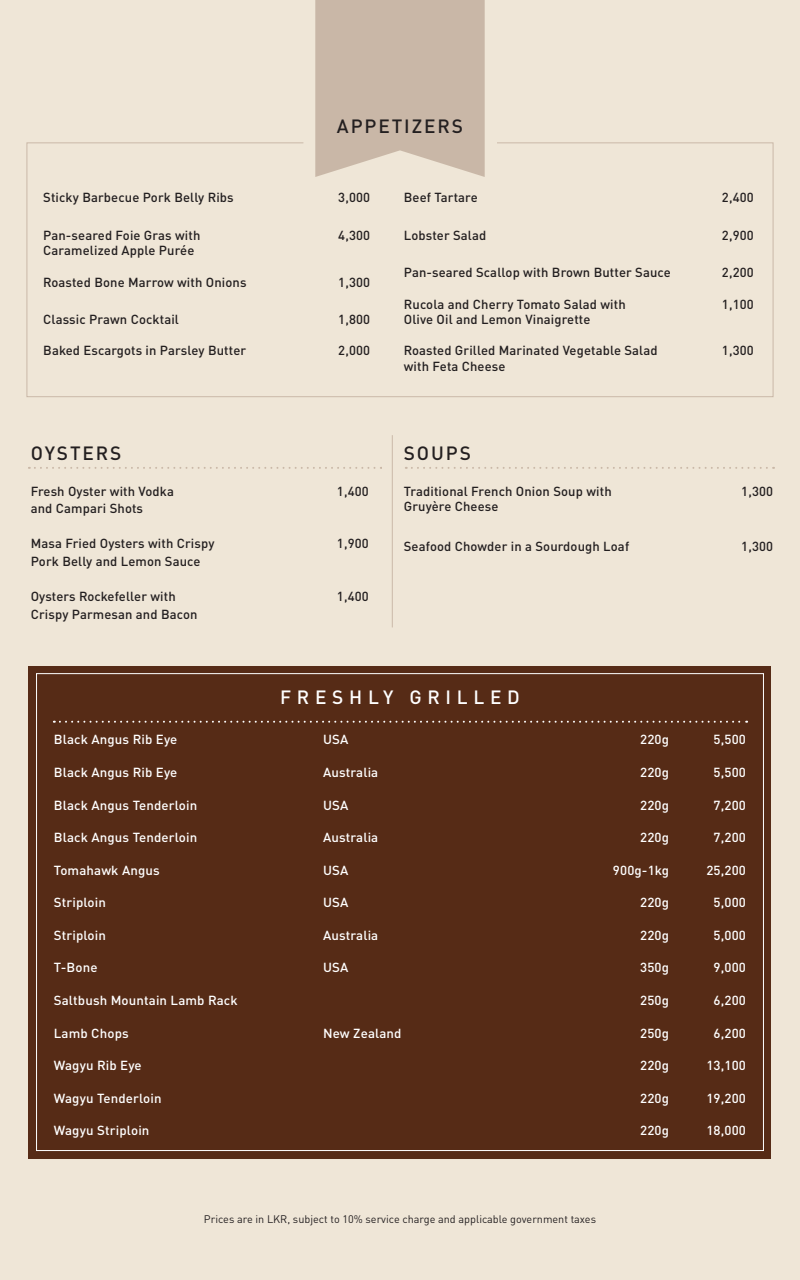
<style>
.page{position:relative;width:800px;height:1280px;background:#efe6d7}
.page>*{position:absolute;margin:0;border:0;box-sizing:border-box;transform-origin:0 0}
.t1{font:500 19px "DIN Pro";letter-spacing:.1em;color:#231f20}
.t2{font:500 19px "DIN Pro";letter-spacing:.3em;color:#fff}
.t3{font:500 13px "DIN Pro";letter-spacing:.01em;color:#231f20}
.t4{font:500 13px "DIN Pro";letter-spacing:.01em;color:#fff}
.t5{font:10.9px "DIN Pro";color:#231f20}
</style>
<div class="page">
<svg style="left:26px;top:142px;width:748px;height:255px"></svg>
<svg style="left:315px;top:0;width:170px;height:177px;background:#cbbaaa"></svg>
<svg style="left:29px;top:467px;width:353px;height:2px"></svg>
<svg style="left:406px;top:467px;width:368px;height:2px"></svg>
<hr style="left:392px;top:435px;width:1px;height:192px;background:#562b16">
<div style="left:29px;top:666px;width:742px;height:492px;background:#562b16"></div>
<svg style="left:54px;top:721px;width:693px;height:2px"></svg>
<h1 class="t1" style="left:337px;top:111px;width:128px">APPETIZERS</h1>
<p class="t3" style="left:43px;top:187px;width:192px">Sticky Barbecue Pork Belly Ribs</p>
<p class="t3" style="left:338px;top:187px;width:33px">3,000</p>
<p class="t3" style="left:43px;top:225px;width:159px">Pan-seared Foie Gras with</p>
<p class="t3" style="left:338px;top:225px;width:33px">4,300</p>
<p class="t3" style="left:43px;top:240px;width:153px">Caramelized Apple Purée</p>
<p class="t3" style="left:43px;top:271px;width:205px">Roasted Bone Marrow with Onions</p>
<p class="t3" style="left:338px;top:271px;width:33px">1,300</p>
<p class="t3" style="left:43px;top:309px;width:137px">Classic Prawn Cocktail</p>
<p class="t3" style="left:338px;top:309px;width:33px">1,800</p>
<p class="t3" style="left:43px;top:340px;width:204px">Baked Escargots in Parsley Butter</p>
<p class="t3" style="left:338px;top:340px;width:33px">2,000</p>
<h1 class="t1" style="left:31px;top:438px;width:92px">OYSTERS</h1>
<p class="t3" style="left:31px;top:480px;width:145px">Fresh Oyster with Vodka</p>
<p class="t3" style="left:337px;top:480px;width:33px">1,400</p>
<p class="t3" style="left:31px;top:498px;width:114px">and Campari Shots</p>
<p class="t3" style="left:31px;top:533px;width:185px">Masa Fried Oysters with Crispy</p>
<p class="t3" style="left:337px;top:533px;width:33px">1,900</p>
<p class="t3" style="left:31px;top:551px;width:171px">Pork Belly and Lemon Sauce</p>
<p class="t3" style="left:31px;top:586px;width:147px">Oysters Rockefeller with</p>
<p class="t3" style="left:337px;top:586px;width:33px">1,400</p>
<p class="t3" style="left:31px;top:604px;width:168px">Crispy Parmesan and Bacon</p>
<p class="t3" style="left:404px;top:187px;width:75px">Beef Tartare</p>
<p class="t3" style="left:722px;top:187px;width:33px">2,400</p>
<p class="t3" style="left:404px;top:225px;width:84px">Lobster Salad</p>
<p class="t3" style="left:722px;top:225px;width:33px">2,900</p>
<p class="t3" style="left:404px;top:262px;width:269px">Pan-seared Scallop with Brown Butter Sauce</p>
<p class="t3" style="left:722px;top:262px;width:33px">2,200</p>
<p class="t3" style="left:404px;top:293px;width:223px">Rucola and Cherry Tomato Salad with</p>
<p class="t3" style="left:722px;top:293px;width:33px">1,100</p>
<p class="t3" style="left:404px;top:309px;width:188px">Olive Oil and Lemon Vinaigrette</p>
<p class="t3" style="left:404px;top:340px;width:255px">Roasted Grilled Marinated Vegetable Salad</p>
<p class="t3" style="left:722px;top:340px;width:33px">1,300</p>
<p class="t3" style="left:404px;top:356px;width:103px">with Feta Cheese</p>
<h1 class="t1" style="left:404px;top:438px;width:69px">SOUPS</h1>
<p class="t3" style="left:404px;top:481px;width:209px">Traditional French Onion Soup with</p>
<p class="t3" style="left:741px;top:481px;width:33px">1,300</p>
<p class="t3" style="left:404px;top:496px;width:96px">Gruyère Cheese</p>
<p class="t3" style="left:404px;top:536px;width:227px">Seafood Chowder in a Sourdough Loaf</p>
<p class="t3" style="left:741px;top:536px;width:33px">1,300</p>
<h1 class="t2" style="left:280px;top:682px;width:241px">FRESHLY GRILLED</h1>
<p class="t4" style="left:54px;top:729px;width:125px">Black Angus Rib Eye</p>
<p class="t4" style="left:323px;top:729px;width:27px">USA</p>
<p class="t4" style="left:640px;top:729px;width:30px">220g</p>
<p class="t4" style="left:714px;top:729px;width:34px">5,500</p>
<p class="t4" style="left:54px;top:762px;width:125px">Black Angus Rib Eye</p>
<p class="t4" style="left:323px;top:762px;width:57px">Australia</p>
<p class="t4" style="left:640px;top:762px;width:30px">220g</p>
<p class="t4" style="left:714px;top:762px;width:34px">5,500</p>
<p class="t4" style="left:54px;top:794px;width:145px">Black Angus Tenderloin</p>
<p class="t4" style="left:323px;top:794px;width:27px">USA</p>
<p class="t4" style="left:640px;top:794px;width:30px">220g</p>
<p class="t4" style="left:714px;top:794px;width:34px">7,200</p>
<p class="t4" style="left:54px;top:827px;width:145px">Black Angus Tenderloin</p>
<p class="t4" style="left:323px;top:827px;width:57px">Australia</p>
<p class="t4" style="left:640px;top:827px;width:30px">220g</p>
<p class="t4" style="left:714px;top:827px;width:34px">7,200</p>
<p class="t4" style="left:54px;top:859px;width:107px">Tomahawk Angus</p>
<p class="t4" style="left:323px;top:859px;width:27px">USA</p>
<p class="t4" style="left:613px;top:859px;width:58px">900g-1kg</p>
<p class="t4" style="left:706px;top:859px;width:41px">25,200</p>
<p class="t4" style="left:54px;top:892px;width:54px">Striploin</p>
<p class="t4" style="left:323px;top:892px;width:27px">USA</p>
<p class="t4" style="left:640px;top:892px;width:30px">220g</p>
<p class="t4" style="left:714px;top:892px;width:34px">5,000</p>
<p class="t4" style="left:54px;top:925px;width:54px">Striploin</p>
<p class="t4" style="left:323px;top:925px;width:57px">Australia</p>
<p class="t4" style="left:640px;top:925px;width:30px">220g</p>
<p class="t4" style="left:714px;top:925px;width:34px">5,000</p>
<p class="t4" style="left:54px;top:957px;width:45px">T-Bone</p>
<p class="t4" style="left:323px;top:957px;width:27px">USA</p>
<p class="t4" style="left:640px;top:957px;width:30px">350g</p>
<p class="t4" style="left:714px;top:957px;width:34px">9,000</p>
<p class="t4" style="left:54px;top:990px;width:185px">Saltbush Mountain Lamb Rack</p>
<p class="t4" style="left:640px;top:990px;width:30px">250g</p>
<p class="t4" style="left:714px;top:990px;width:34px">6,200</p>
<p class="t4" style="left:54px;top:1022px;width:76px">Lamb Chops</p>
<p class="t4" style="left:323px;top:1022px;width:80px">New Zealand</p>
<p class="t4" style="left:640px;top:1022px;width:30px">250g</p>
<p class="t4" style="left:714px;top:1022px;width:34px">6,200</p>
<p class="t4" style="left:54px;top:1055px;width:89px">Wagyu Rib Eye</p>
<p class="t4" style="left:640px;top:1055px;width:30px">220g</p>
<p class="t4" style="left:706px;top:1055px;width:41px">13,100</p>
<p class="t4" style="left:54px;top:1087px;width:109px">Wagyu Tenderloin</p>
<p class="t4" style="left:640px;top:1087px;width:30px">220g</p>
<p class="t4" style="left:706px;top:1087px;width:41px">19,200</p>
<p class="t4" style="left:54px;top:1120px;width:97px">Wagyu Striploin</p>
<p class="t4" style="left:640px;top:1120px;width:30px">220g</p>
<p class="t4" style="left:706px;top:1120px;width:41px">18,000</p>
<p class="t5" style="left:204px;top:1212px;width:394px">Prices are in LKR, subject to 10% service charge and applicable government taxes</p>
</div>
